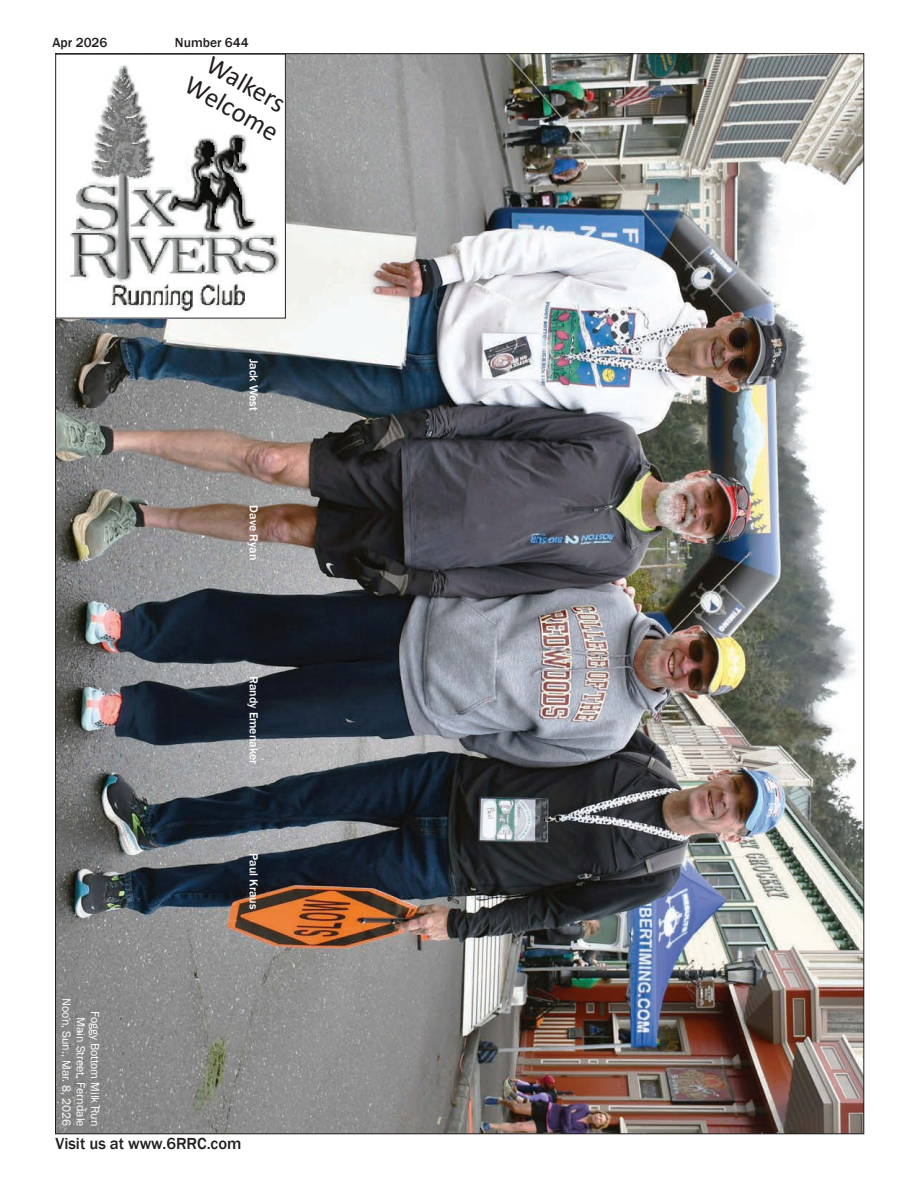
<style>
.page{position:relative;width:918px;height:1188px;background:#fff}
.page>*{position:absolute;margin:0;border:0;box-sizing:border-box;transform-origin:0 0}
.t1{font:27px/28.5px "Calibri";color:#231f20;text-align:center}
.t2{font:500 16.5px "Franklin Gothic";color:#231f20}
.t3{font:500 13.5px "Franklin Gothic";color:#231f20}
.t4{font:12px/14.4px "Franklin Gothic";color:#fff;text-align:right}
.t5{font:500 12px "Franklin Gothic";color:#fff}
</style>
<div class="page">
<img style="left:57px;top:56px;width:805px;height:1076px">
<img style="left:57px;top:56px;width:227px;height:260px">
<div style="left:55px;top:54px;width:231px;height:264px;border:1px solid #231f20"></div>
<p class="t3" style="left:52px;top:34px;width:56px">Apr 2026</p>
<p class="t3" style="left:175px;top:34px;width:75px">Number 644</p>
<h1 class="t1" style="left:209px;top:45px;width:105px;rotate:30deg">Walkers<br>Welcome</h1>
<p class="t5" style="left:261px;top:359px;width:53px;rotate:90deg">Jack West</p>
<p class="t5" style="left:261px;top:505px;width:56px;rotate:90deg">Dave Ryan</p>
<p class="t5" style="left:261px;top:676px;width:90px;rotate:90deg">Randy Emenaker</p>
<p class="t5" style="left:261px;top:853px;width:57px;rotate:90deg">Paul Kraus</p>
<p class="t4" style="left:102px;top:998px;width:130px;rotate:90deg">Foggy Bottom Milk Run<br>Main Street, Ferndale<br>Noon, Sun., Mar. 8, 2026</p>
<h2 class="t2" style="left:56px;top:1134px;width:187px">Visit us at www.6RRC.com</h2>
</div>
